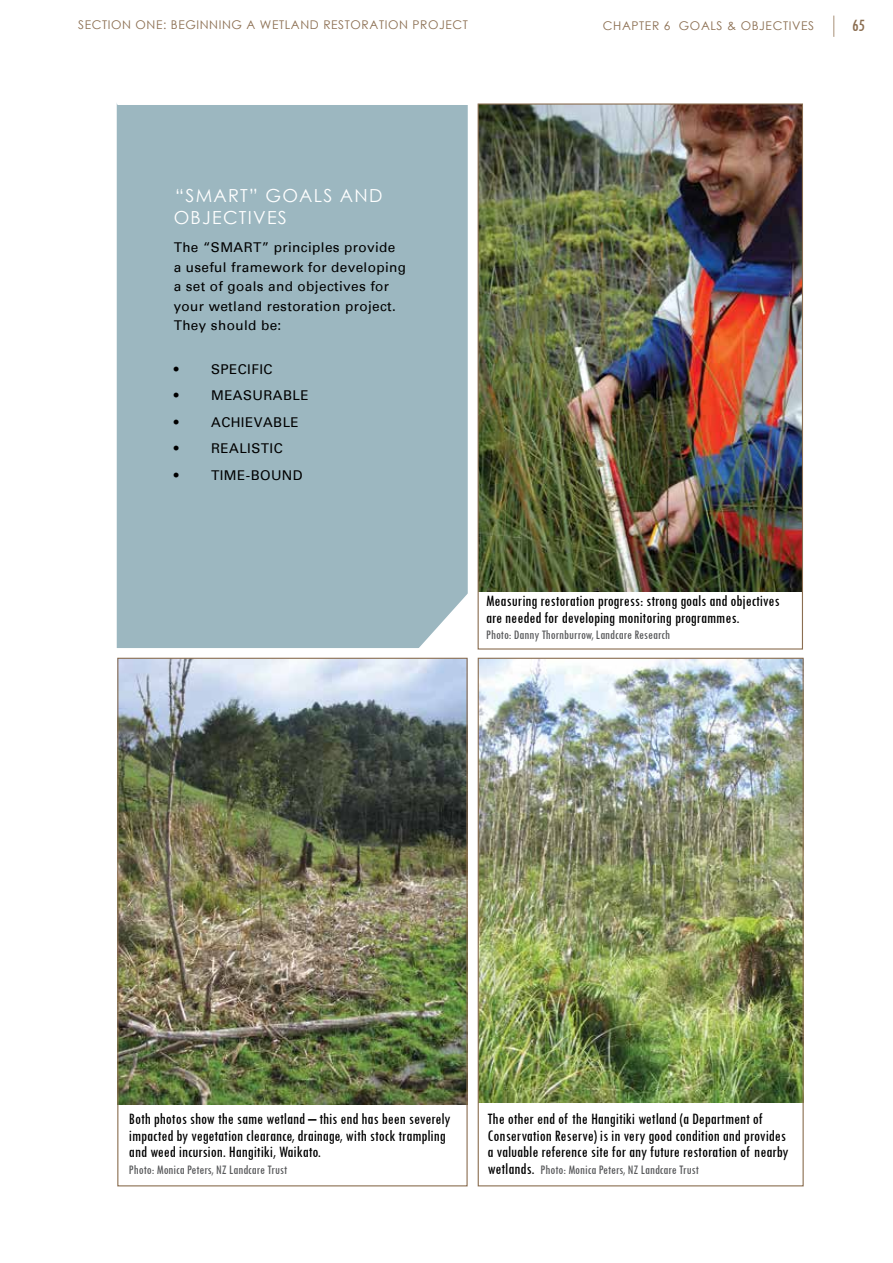
<style>
.page{position:relative;width:893px;height:1263px;background:#fff}
.page>*{position:absolute;margin:0;border:0;box-sizing:border-box;transform-origin:0 0}
.t1{font:18px/22.5px "Century Gothic";letter-spacing:.07em;color:#fff}
.t2{font:condensed 18px "Tw Cen";color:#8b6e51}
.t3{font:condensed 16.5px/16.5px "Tw Cen";color:#000}
.t4{font:13.5px/19.5px "Univers";letter-spacing:.03em;color:#000}
.t5{font:condensed 13.5px "Tw Cen";color:#58595b}
.t6{font:12px "Century Gothic";letter-spacing:.05em;color:#8b6e51}
.s1{font-size:16.5px;color:#000}
</style>
<div class="page">
<svg style="left:833px;top:16px;width:1px;height:21px"></svg>
<div style="left:116px;top:103px;width:352px;height:545px;background:#9cb7c0"></div>
<img style="left:480px;top:660px;width:322px;height:443px">
<img style="left:119px;top:660px;width:347px;height:444px">
<img style="left:480px;top:105px;width:321px;height:487px">
<p class="t6" style="left:78px;top:16px;width:391px">SECTION ONE: BEGINNING A WETLAND RESTORATION PROJECT</p>
<p class="t6" style="left:603px;top:17px;width:213px">CHAPTER 6 GOALS &amp; OBJECTIVES</p>
<p class="t2" style="left:852px;top:14px;width:15px">65</p>
<p class="t1" style="left:174px;top:184px;width:210px">“SMART” GOALS AND<br>OBJECTIVES</p>
<p class="t4" style="left:174px;top:238px;width:234px">The “SMART” principles provide a useful framework for developing a set of goals and objectives for your wetland restoration project.<br>They should be:</p>
<p class="t4" style="left:174px;top:359px;width:6px">•</p>
<p class="t4" style="left:211px;top:359px;width:63px">SPECIFIC</p>
<p class="t4" style="left:174px;top:386px;width:6px">•</p>
<p class="t4" style="left:211px;top:386px;width:99px">MEASURABLE</p>
<p class="t4" style="left:174px;top:412px;width:6px">•</p>
<p class="t4" style="left:211px;top:412px;width:89px">ACHIEVABLE</p>
<p class="t4" style="left:174px;top:439px;width:6px">•</p>
<p class="t4" style="left:211px;top:439px;width:73px">REALISTIC</p>
<p class="t4" style="left:174px;top:465px;width:6px">•</p>
<p class="t4" style="left:211px;top:465px;width:93px">TIME-BOUND</p>
<p class="t3" style="left:486px;top:592px;width:295px">Measuring restoration progress: strong goals and objectives are needed for developing monitoring programmes.</p>
<p class="t5" style="left:486px;top:627px;width:185px">Photo: Danny Thornburrow, Landcare Research</p>
<p class="t3" style="left:129px;top:1110px;width:323px">Both photos show the same wetland – this end has been severely impacted by vegetation clearance, drainage, with stock trampling and weed incursion. Hangitiki, Waikato.</p>
<p class="t5" style="left:129px;top:1161px;width:160px">Photo: Monica Peters, NZ Landcare Trust</p>
<p class="t3" style="left:488px;top:1110px;width:303px">The other end of the Hangitiki wetland (a Department of<br>Conservation Reserve) is in very good condition and provides a valuable reference site for any future restoration of nearby</p>
<p class="t5" style="left:488px;top:1161px;width:213px"><span class="s1">wetlands.</span> Photo: Monica Peters, NZ Landcare Trust</p>
</div>
